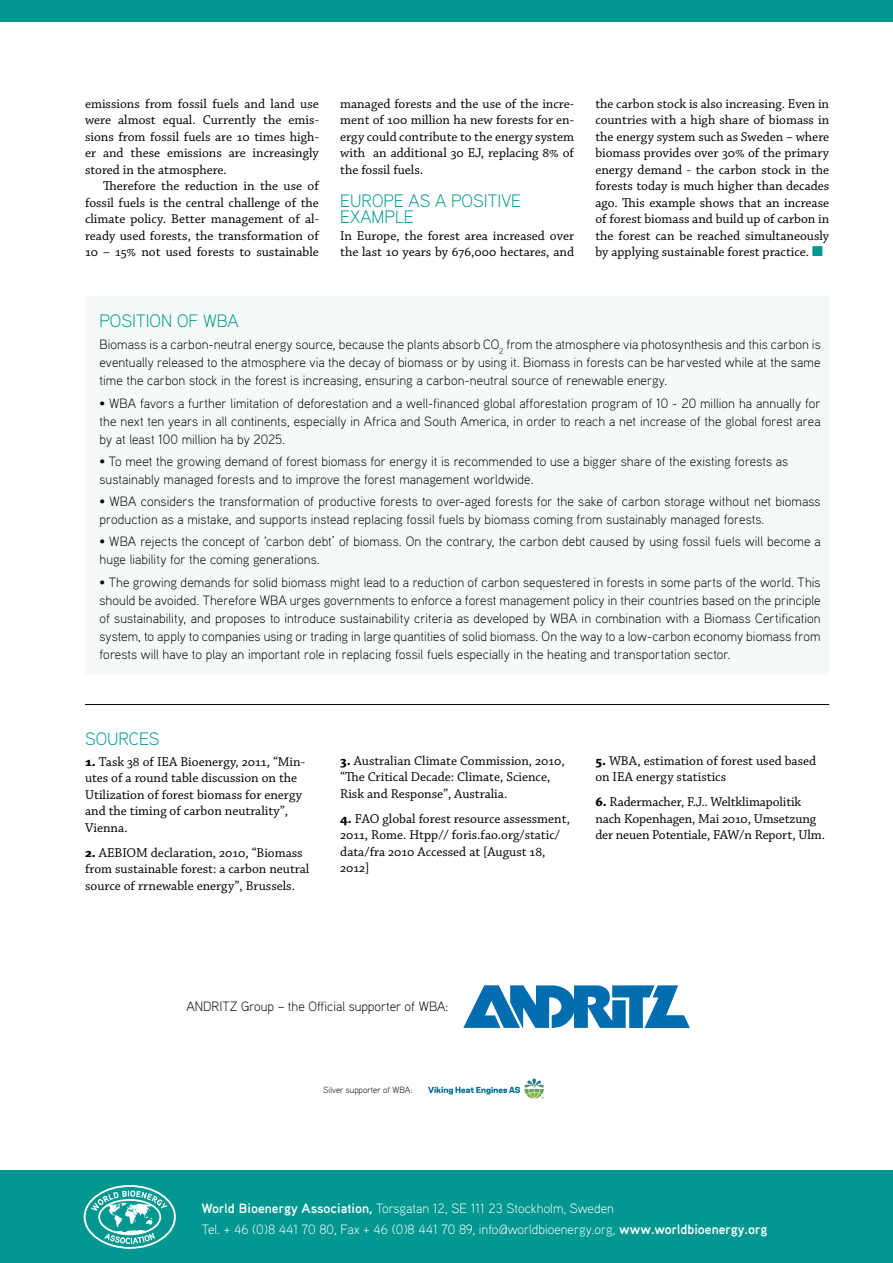
<style>
.page{position:relative;width:893px;height:1263px;background:#fff}
.page>*{position:absolute;margin:0;border:0;box-sizing:border-box;transform-origin:0 0}
.t1{font:300 18px "Aaux Pro";color:#009791}
.t2{font:300 13.5px/18px "Aaux Pro";letter-spacing:.005em;color:#000;text-align:justify}
.t3{font:13.5px/16.5px "Chaparral Pro";color:#000}
.t4{font:300 13.5px/21px "Aaux Pro";color:#fff}
.t5{font:300 9px "Aaux Pro";color:#000}
.s1{color:#009791}
.s2{font-weight:700}
</style>
<div class="page">
<div style="left:0;top:1171px;width:893px;height:92px;background:#009791"></div>
<svg style="left:463px;top:985px;width:227px;height:43px"></svg>
<svg style="left:84px;top:1185px;width:92px;height:64px"></svg>
<svg style="left:428px;top:1078px;width:116px;height:20px"></svg>
<div style="left:0;top:0;width:893px;height:21px;background:#009791"></div>
<div style="left:85px;top:296px;width:744px;height:379px;background:#f5faf9"></div>
<hr style="left:85px;top:704px;width:744px;height:1px;background:#000">
<p class="t3" style="left:85px;top:96px;width:235px;text-align:justify">emissions from fossil fuels and land use were almost equal. Currently the emis&shy;sions from fossil fuels are 10 times high&shy;er and these emissions are increasingly stored in the atmosphere.</p>
<p class="t3" style="left:85px;top:178px;width:235px;text-align:justify;text-indent:18px">Therefore the reduction in the use of fossil fuels is the central challenge of the climate policy. Better management of al&shy;ready used forests, the transformation of 10 – 15% not used forests to sustainable</p>
<p class="t3" style="left:340px;top:96px;width:235px;text-align:justify">managed forests and the use of the incre&shy;ment of 100 million ha new forests for en&shy;ergy could contribute to the energy system with an additional 30 EJ, replacing 8% of the fossil fuels.</p>
<h1 class="t1" style="left:340px;top:189px;width:120px">Europe as a positi</h1>
<h1 class="t1" style="left:501px;top:189px;width:21px">ve</h1>
<h1 class="t1" style="left:340px;top:206px;width:75px">example</h1>
<p class="t3" style="left:340px;top:228px;width:235px">In Europe, the forest area increased over the last 10 years by 676,000 hectares, and</p>
<p class="t3" style="left:595px;top:96px;width:235px;text-align:justify">the carbon stock is also increasing. Even in countries with a high share of biomass in the energy system such as Sweden – where biomass provides over 30% of the primary energy demand - the carbon stock in the forests today is much higher than decades ago. This example shows that an increase of forest biomass and build up of carbon in the forest can be reached simultaneously by applying sustainable forest practice. <span class="s1">■</span></p>
<h1 class="t1" style="left:99px;top:309px;width:140px">POSITION of WBA</h1>
<p class="t2" style="left:99px;top:335px;width:723px">Biomass is a carbon-neutral energy source, because the plants absorb CO<sub>2</sub> from the atmosphere via photosynthesis and this carbon is eventually released to the atmosphere via the decay of biomass or by using it. Biomass in forests can be harvested while at the same time the carbon stock in the forest is increasing, ensuring a carbon-neutral source of renewable energy.</p>
<p class="t2" style="left:99px;top:393px;width:723px">• WBA favors a further limitation of deforestation and a well-financed global afforestation program of 10 - 20 million ha annually for the next ten years in all continents, especially in Africa and South America, in order to reach a net increase of the global forest area by at least 100 million ha by 2025.</p>
<p class="t2" style="left:99px;top:452px;width:690px">• To meet the growing demand of forest biomass for energy it is recommended to use a bigger share of the existing forests as sustainably managed forests and to improve the forest management worldwide.</p>
<p class="t2" style="left:99px;top:492px;width:723px">• WBA considers the transformation of productive forests to over-aged forests for the sake of carbon storage without net biomass production as a mistake, and supports instead replacing fossil fuels by biomass coming from sustainably managed forests.</p>
<p class="t2" style="left:99px;top:532px;width:723px">• WBA rejects the concept of ‘carbon debt’ of biomass. On the contrary, the carbon debt caused by using fossil fuels will become a huge liability for the coming generations.</p>
<p class="t2" style="left:99px;top:572px;width:723px">• The growing demands for solid biomass might lead to a reduction of carbon sequestered in forests in some parts of the world. This should be avoided. Therefore WBA urges governments to enforce a forest management policy in their countries based on the principle of sustainability, and proposes to introduce sustainability criteria as developed by WBA in combination with a Biomass Certification system, to apply to companies using or trading in large quantities of solid biomass. On the way to a low-carbon economy biomass from forests will have to play an important role in replacing fossil fuels especially in the heating and transportation sector.</p>
<h1 class="t1" style="left:85px;top:727px;width:73px">Sources</h1>
<p class="t3" style="left:85px;top:754px;width:221px"><span class="s2">1.</span> Task 38 of IEA Bioenergy, 2011, “Min&shy;utes of a round table discussion on the<br>Utilization of forest biomass for energy and the timing of carbon neutrality”,<br>Vienna.</p>
<p class="t3" style="left:85px;top:845px;width:226px"><span class="s2">2.</span> AEBIOM declaration, 2010, “Biomass from sustainable forest: a carbon neutral source of rrnewable energy”, Brussels.</p>
<p class="t3" style="left:340px;top:753px;width:226px"><span class="s2">3.</span> Australian Climate Commission, 2010, “The Critical Decade: Climate, Science,<br>Risk and Response”, Australia.</p>
<p class="t3" style="left:340px;top:811px;width:231px"><span class="s2">4.</span> FAO global forest resource assessment,<br>2011, Rome. Htpp// foris.fao.org/static/ data/fra 2010 Accessed at [August 18,<br>2012]</p>
<p class="t3" style="left:595px;top:753px;width:222px"><span class="s2">5.</span> WBA, estimation of forest used based on IEA energy statistics</p>
<p class="t3" style="left:595px;top:794px;width:231px"><span class="s2">6.</span> Radermacher, F.J.. Weltklimapolitik nach Kopenhagen, Mai 2010, Umsetzung der neuen Potentiale, FAW/n Report, Ulm.</p>
<p class="t2" style="left:186px;top:997px;width:263px">ANDRITZ Group – the Official supporter of WBA:</p>
<p class="t5" style="left:323px;top:1084px;width:91px">Silver supporter of WBA:</p>
<p class="t4" style="left:202px;top:1197px;width:567px"><span class="s2">World Bioenergy Association,</span> Torsgatan 12, SE 111 23 Stockholm, Sweden<br>Tel. + 46 (0)8 441 70 80, Fax + 46 (0)8 441 70 89, info@worldbioenergy.org, <span class="s2">www.worldbioenergy.org</span></p>
</div>
